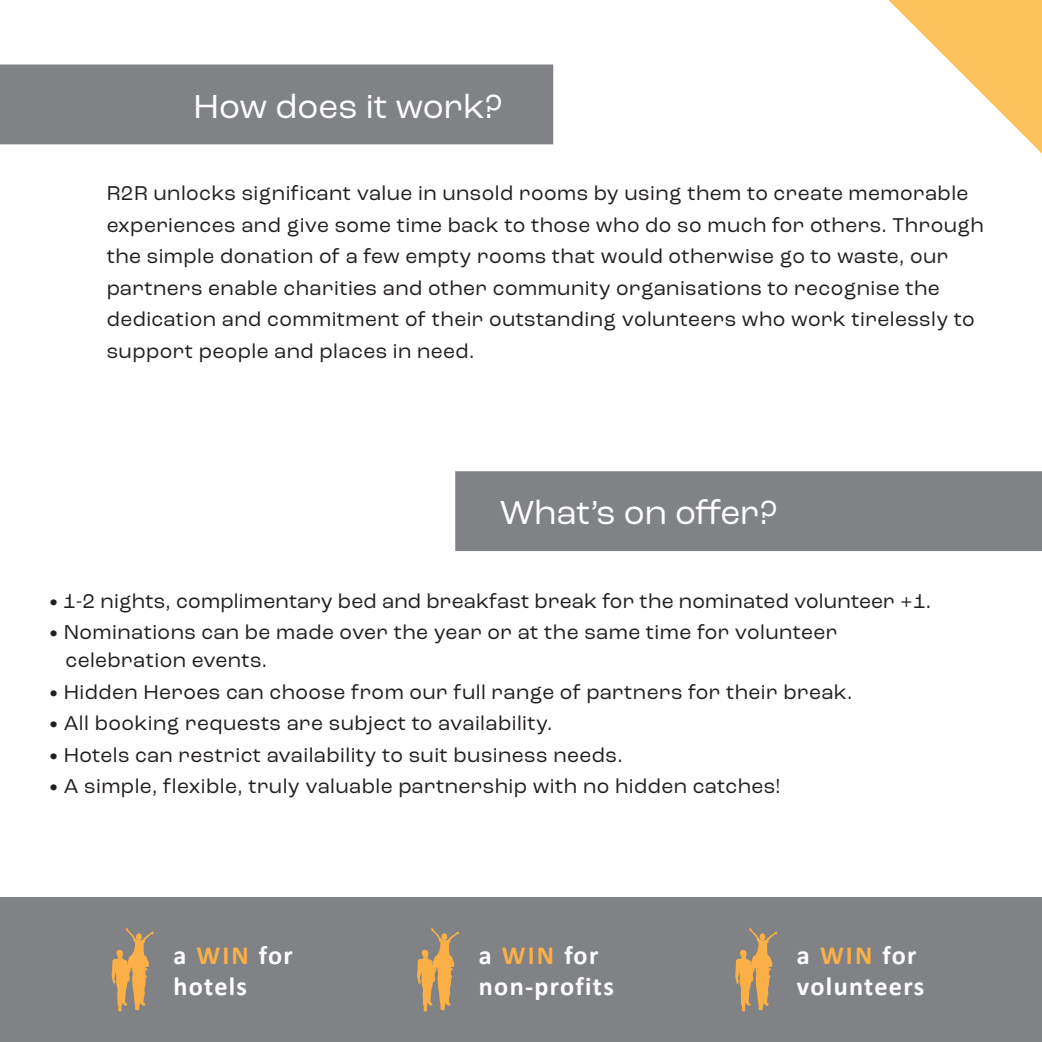
<style>
.page{position:relative;width:1042px;height:1042px;background:#fff}
.page>*{position:absolute;margin:0;border:0;box-sizing:border-box;transform-origin:0 0}
.t1{font:35px "Roc Grotesk";color:#fff}
.t2{font:700 26.25px/31.5px "Calibri";letter-spacing:.05em;color:#fff}
.t3{font:21px/31.5px "Roc Grotesk";letter-spacing:.02em;color:#231f20}
.s1{font-family:"Cera";font-weight:500}
.s2{color:#fbb046}
</style>
<div class="page">
<div style="left:0;top:64px;width:553px;height:80px;background:#808285"></div>
<div style="left:455px;top:471px;width:587px;height:80px;background:#808285"></div>
<svg style="left:888px;top:0;width:154px;height:154px"></svg>
<div style="left:0;top:897px;width:1042px;height:145px;background:#808285"></div>
<svg style="left:112px;top:927px;width:42px;height:84px;background:#b69669"></svg>
<svg style="left:417px;top:927px;width:42px;height:84px;background:#b79669"></svg>
<svg style="left:735px;top:927px;width:42px;height:84px;background:#b79669"></svg>
<h1 class="t1" style="left:193px;top:85px;width:311px">How does it work?</h1>
<p class="t3" style="left:107px;top:177px;width:879px">R2R unlocks significant value in unsold rooms by using them to create memorable experiences and give some time back to those who do so much for others. Through the simple donation of a few empty rooms that would otherwise go to waste, our partners enable charities and other community organisations to recognise the dedication and commitment of their outstanding volunteers who work tirelessly to support people and places in need.</p>
<h1 class="t1" style="left:500px;top:492px;width:279px">What’s on offer?</h1>
<p class="t3" style="left:50px;top:585px;width:883px"><span class="s1">•</span> 1-2 nights, complimentary bed and breakfast break for the nominated volunteer +1.</p>
<p class="t3" style="left:65px;top:618px;width:773px;line-height:28px;text-indent:-16px"><span class="s1">•</span> Nominations can be made over the year or at the same time for volunteer celebration events.</p>
<p class="t3" style="left:50px;top:676px;width:804px"><span class="s1">•</span> Hidden Heroes can choose from our full range of partners for their break.</p>
<p class="t3" style="left:50px;top:707px;width:504px"><span class="s1">•</span> All booking requests are subject to availability.</p>
<p class="t3" style="left:50px;top:739px;width:575px"><span class="s1">•</span> Hotels can restrict availability to suit business needs.</p>
<p class="t3" style="left:50px;top:770px;width:732px"><span class="s1">•</span> A simple, flexible, truly valuable partnership with no hidden catches!</p>
<p class="t2" style="left:173px;top:938px;width:121px">a <span class="s2">WIN</span> for hotels</p>
<p class="t2" style="left:479px;top:938px;width:137px">a <span class="s2">WIN</span> for non-profits</p>
<p class="t2" style="left:797px;top:938px;width:129px">a <span class="s2">WIN</span> for volunteers</p>
</div>
